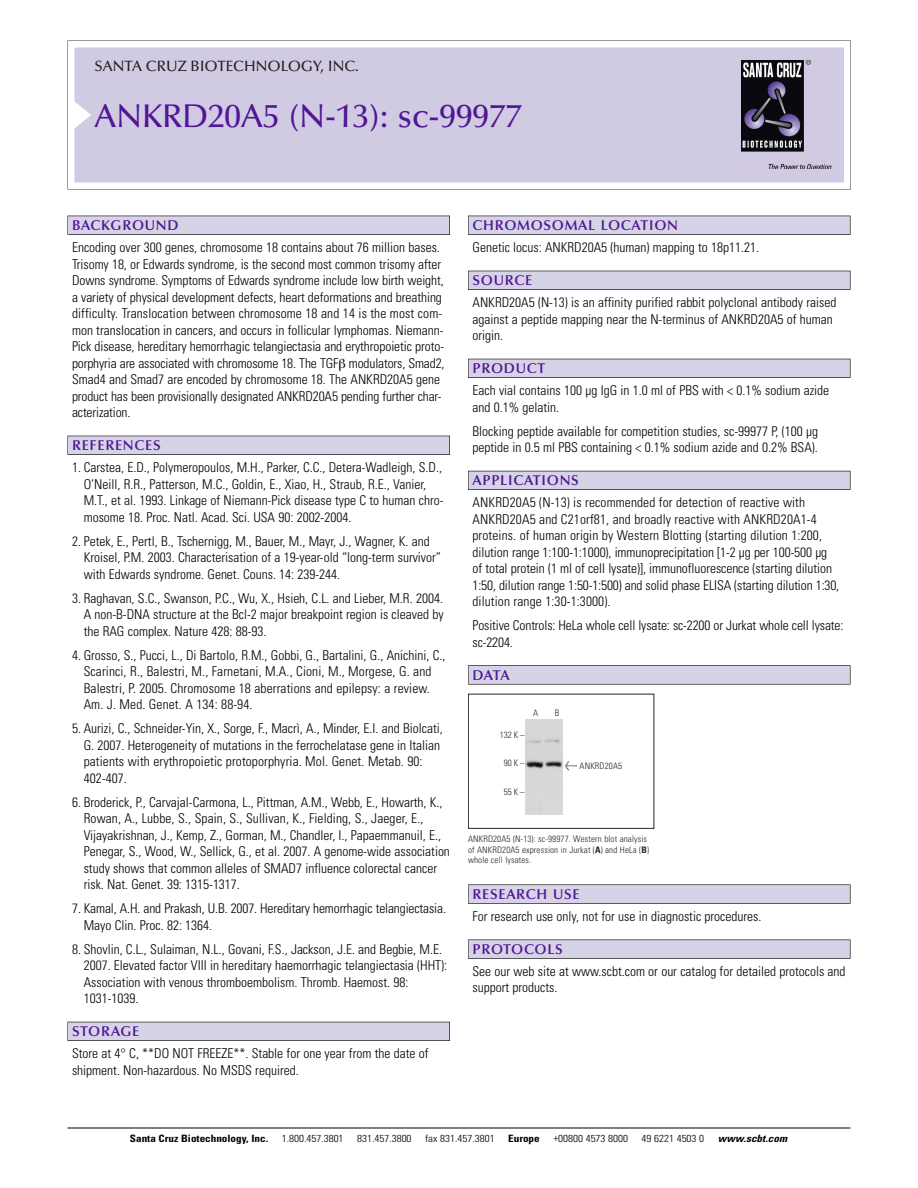
<style>
.page{position:relative;width:918px;height:1188px;background:#fff}
.page>*{position:absolute;margin:0;border:0;box-sizing:border-box;transform-origin:0 0}
.t1{font:500 33px "Optima";color:#511695}
.t2{font:500 15px "Optima";color:#231f20}
.t3{font:600 14.25px "Optima";letter-spacing:.05em;color:#511695}
.t4{font:300 condensed 13.5px/16.5px "Univers";color:#000}
.t5{font:300 condensed 10.2px "Univers";color:#000;scale:1.1 1}
.t6{font:700 condensed 10.2px "Univers";color:#000;scale:1.1 1}
.t7{font:italic 700 condensed 10.2px "Univers";letter-spacing:.005em;color:#000;scale:1.1 1}
.t8{font:9px/10.5px "Univers Condensed Light+TTFAXG";letter-spacing:.015em;color:#272627}
.s1{font-family:"Meta Plus Book Roman+RRSDZO";font-size:10.5px}
.s2{font-family:"Univers Condensed Bold+EZFWTA"}
</style>
<div class="page">
<svg style="left:68px;top:40px;width:783px;height:149px"></svg>
<div style="left:74px;top:47px;width:770px;height:135px;background:#d1cae3"></div>
<img style="left:741px;top:60px;width:90px;height:108px">
<div style="left:68px;top:216px;width:382px;height:19px;background:#525155"></div>
<div style="left:68px;top:216px;width:381px;height:18px;background:#d7d3e7"></div>
<div style="left:68px;top:436px;width:382px;height:19px;background:#515055"></div>
<div style="left:68px;top:436px;width:381px;height:18px;background:#d7d3e7"></div>
<div style="left:68px;top:1022px;width:382px;height:19px;background:#525158"></div>
<div style="left:68px;top:1022px;width:381px;height:18px;background:#d7d3e7"></div>
<div style="left:468px;top:216px;width:382px;height:19px;background:#525155"></div>
<div style="left:468px;top:216px;width:382px;height:18px;background:#d7d3e7"></div>
<div style="left:468px;top:271px;width:382px;height:19px;background:#515055"></div>
<div style="left:468px;top:271px;width:382px;height:18px;background:#d7d3e7"></div>
<div style="left:468px;top:359px;width:382px;height:19px;background:#525158"></div>
<div style="left:468px;top:359px;width:382px;height:18px;background:#d7d3e7"></div>
<div style="left:468px;top:471px;width:382px;height:19px;background:#54535a"></div>
<div style="left:468px;top:471px;width:382px;height:18px;background:#d7d3e7"></div>
<svg style="left:468px;top:665px;width:382px;height:20px"></svg>
<div style="left:468px;top:666px;width:382px;height:18px;background:#d7d3e7"></div>
<svg style="left:468px;top:884px;width:382px;height:20px"></svg>
<div style="left:468px;top:885px;width:382px;height:18px;background:#d7d3e7"></div>
<div style="left:468px;top:940px;width:382px;height:19px;background:#575759"></div>
<div style="left:468px;top:940px;width:382px;height:18px;background:#d7d3e7"></div>
<hr style="left:68px;top:1128px;width:782px;height:1px;background:#000">
<div style="left:468px;top:694px;width:186px;height:135px;border:1px solid #272627"></div>
<img style="left:526px;top:719px;width:37px;height:95px">
<p class="t2" style="left:94px;top:61px;width:266px">SANTA CRUZ BIOTECHNOLOGY, INC.</p>
<h1 class="t1" style="left:94px;top:103px;width:429px">ANKRD20A5 (N-13): sc-99977</h1>
<p class="t3" style="left:72px;top:219px;width:108px">BACKGROUND</p>
<p class="t4" style="left:72px;top:240px;width:374px">Encoding over 300 genes, chromosome 18 contains about 76 million bases.<br>Trisomy 18, or Edwards syndrome, is the second most common trisomy after Downs syndrome. Symptoms of Edwards syndrome include low birth weight, a variety of physical development defects, heart deformations and breathing difficulty. Translocation between chromosome 18 and 14 is the most com&shy;mon translocation in cancers, and occurs in follicular lymphomas. Niemann-Pick disease, hereditary hemorrhagic telangiectasia and erythropoietic proto&shy;porphyria are associated with chromosome 18. The TGF modulators, Smad2, Smad4 and Smad7 are encoded by chromosome 18. The ANKRD20A5 gene product has been provisionally designated ANKRD20A5 pending further char&shy;acterization.</p>
<p class="t3" style="left:72px;top:440px;width:90px">REFERENCES</p>
<p class="t4" style="left:84px;top:460px;width:361px;text-indent:-12px">1. Carstea, E.D., Polymeropoulos, M.H., Parker, C.C., Detera-Wadleigh, S.D., O’Neill, R.R., Patterson, M.C., Goldin, E., Xiao, H., Straub, R.E., Vanier, M.T., et al. 1993. Linkage of Niemann-Pick disease type C to human chro&shy;mosome 18. Proc. Natl. Acad. Sci. USA 90: 2002-2004.</p>
<p class="t4" style="left:84px;top:534px;width:359px;text-indent:-12px">2. Petek, E., Pertl, B., Tschernigg, M., Bauer, M., Mayr, J., Wagner, K. and<br>Kroisel, P.M. 2003. Characterisation of a 19-year-old “long-term survivor” with Edwards syndrome. Genet. Couns. 14: 239-244.</p>
<p class="t4" style="left:84px;top:591px;width:361px;text-align:justify;text-indent:-12px">3. Raghavan, S.C., Swanson, P.C., Wu, X., Hsieh, C.L. and Lieber, M.R. 2004.<br>A non-B-DNA structure at the Bcl-2 major breakpoint region is cleaved by the RAG complex. Nature 428: 88-93.</p>
<p class="t4" style="left:84px;top:648px;width:363px;text-indent:-12px">4. Grosso, S., Pucci, L., Di Bartolo, R.M., Gobbi, G., Bartalini, G., Anichini, C., Scarinci, R., Balestri, M., Farnetani, M.A., Cioni, M., Morgese, G. and Balestri, P. 2005. Chromosome 18 aberrations and epilepsy: a review.<br>Am. J. Med. Genet. A 134: 88-94.</p>
<p class="t4" style="left:84px;top:721px;width:361px;text-indent:-12px">5. Aurizi, C., Schneider-Yin, X., Sorge, F., Macrì, A., Minder, E.I. and Biolcati, G. 2007. Heterogeneity of mutations in the ferrochelatase gene in Italian patients with erythropoietic protoporphyria. Mol. Genet. Metab. 90:<br>402-407.</p>
<p class="t4" style="left:84px;top:795px;width:368px;text-indent:-12px">6. Broderick, P., Carvajal-Carmona, L., Pittman, A.M., Webb, E., Howarth, K., Rowan, A., Lubbe, S., Spain, S., Sullivan, K., Fielding, S., Jaeger, E., Vijayakrishnan, J., Kemp, Z., Gorman, M., Chandler, I., Papaemmanuil, E., Penegar, S., Wood, W., Sellick, G., et al. 2007. A genome-wide association study shows that common alleles of SMAD7 influence colorectal cancer risk. Nat. Genet. 39: 1315-1317.</p>
<p class="t4" style="left:84px;top:901px;width:364px;text-indent:-12px">7. Kamal, A.H. and Prakash, U.B. 2007. Hereditary hemorrhagic telangiectasia.<br>Mayo Clin. Proc. 82: 1364.</p>
<p class="t4" style="left:84px;top:942px;width:365px;text-indent:-12px">8. Shovlin, C.L., Sulaiman, N.L., Govani, F.S., Jackson, J.E. and Begbie, M.E.<br>2007. Elevated factor VIII in hereditary haemorrhagic telangiectasia (HHT):<br>Association with venous thromboembolism. Thromb. Haemost. 98:<br>1031-1039.</p>
<p class="t3" style="left:72px;top:1026px;width:69px">STORAGE</p>
<p class="t4" style="left:72px;top:1046px;width:358px">Store at 4° C, **DO NOT FREEZE**. Stable for one year from the date of shipment. Non-hazardous. No MSDS required.</p>
<p class="t3" style="left:473px;top:219px;width:207px">CHROMOSOMAL LOCATION</p>
<p class="t4" style="left:473px;top:240px;width:288px">Genetic locus: ANKRD20A5 (human) mapping to 18p11.21.</p>
<p class="t3" style="left:473px;top:275px;width:61px">SOURCE</p>
<p class="t4" style="left:473px;top:295px;width:365px">ANKRD20A5 (N-13) is an affinity purified rabbit polyclonal antibody raised against a peptide mapping near the N-terminus of ANKRD20A5 of human origin.</p>
<p class="t3" style="left:473px;top:363px;width:74px">PRODUCT</p>
<p class="t4" style="left:473px;top:383px;width:358px">Each vial contains 100 µg IgG in 1.0 ml of PBS with &lt; 0.1% sodium azide and 0.1% gelatin.</p>
<p class="t4" style="left:473px;top:424px;width:347px">Blocking peptide available for competition studies, sc-99977 P, (100 µg peptide in 0.5 ml PBS containing &lt; 0.1% sodium azide and 0.2% BSA).</p>
<p class="t3" style="left:473px;top:475px;width:108px">APPLICATIONS</p>
<p class="t4" style="left:473px;top:495px;width:368px">ANKRD20A5 (N-13) is recommended for detection of reactive with ANKRD20A5 and C21orf81, and broadly reactive with ANKRD20A1-4 proteins. of human origin by Western Blotting (starting dilution 1:200, dilution range 1:100-1:1000), immunoprecipitation [1-2 µg per 100-500 µg of total protein (1 ml of cell lysate)], immunofluorescence (starting dilution 1:50, dilution range 1:50-1:500) and solid phase ELISA (starting dilution 1:30, dilution range 1:30-1:3000).</p>
<p class="t4" style="left:473px;top:618px;width:372px">Positive Controls: HeLa whole cell lysate: sc-2200 or Jurkat whole cell lysate: sc-2204.</p>
<p class="t3" style="left:473px;top:669px;width:39px">DATA</p>
<p class="t8" style="left:500px;top:730px;width:26px">132 K –</p>
<p class="t8" style="left:504px;top:758px;width:22px">90K–</p>
<p class="t8" style="left:504px;top:787px;width:22px">55K–</p>
<p class="t8" style="left:533px;top:708px;width:7px">A</p>
<p class="t8" style="left:555px;top:708px;width:6px">B</p>
<p class="t8" style="left:565px;top:761px;width:59px"><span class="s1">&lt;</span> ANKRD20A5</p>
<p class="t8" style="left:468px;top:835px;width:183px">ANKRD20A5 (N-13): sc-99977. Western blot analysis of ANKRD20A5 expression in Jurkat (<span class="s2">A</span>) and HeLa (<span class="s2">B</span>) whole cell lysates.</p>
<p class="t3" style="left:473px;top:888px;width:109px">RESEARCH USE</p>
<p class="t4" style="left:473px;top:909px;width:290px">For research use only, not for use in diagnostic procedures.</p>
<p class="t3" style="left:473px;top:943px;width:92px">PROTOCOLS</p>
<p class="t4" style="left:473px;top:964px;width:375px">See our web site at www.scbt.com or our catalog for detailed protocols and support products.</p>
<p class="t6" style="left:130px;top:1135px;width:127px">Santa Cruz Biotechnology, Inc.</p>
<p class="t5" style="left:282px;top:1135px;width:58px">1.800.457.3801</p>
<p class="t5" style="left:357px;top:1135px;width:51px">831.457.3800</p>
<p class="t5" style="left:425px;top:1135px;width:65px">fax 831.457.3801</p>
<p class="t6" style="left:508px;top:1135px;width:30px">Europe</p>
<p class="t5" style="left:553px;top:1135px;width:69px">+00800 4573 8000</p>
<p class="t5" style="left:642px;top:1135px;width:58px">49 6221 4503 0</p>
<p class="t7" style="left:718px;top:1135px;width:64px">www.scbt.com</p>
</div>
